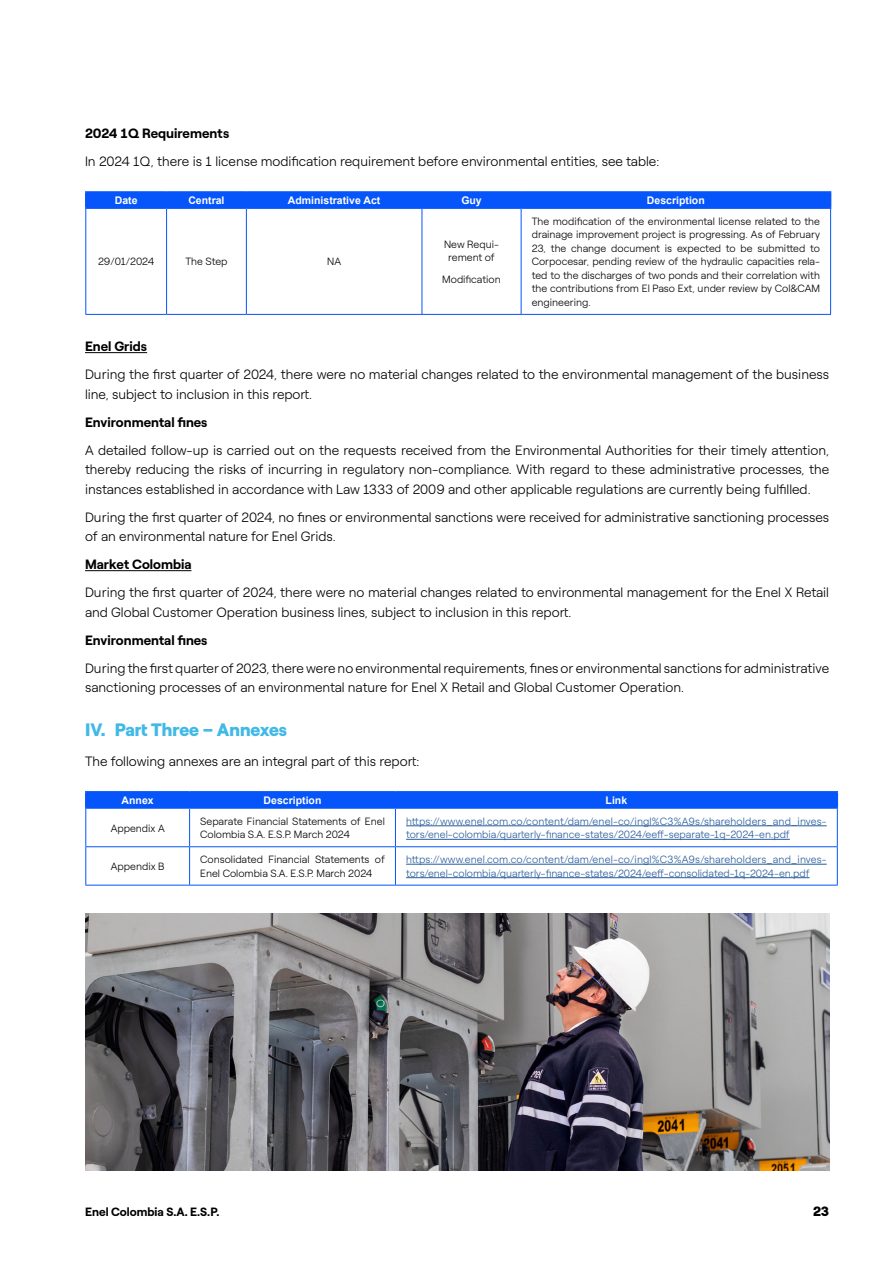
<style>
.page{position:relative;width:893px;height:1263px;background:#fff}
.page>*{position:absolute;margin:0;border:0;box-sizing:border-box;transform-origin:0 0}
.t1{font:900 18px "Roobert ENEL";color:#41b9e6}
.TESTO_GIUSTIFICATO{font:300 13.5px/19.5px "Roobert ENEL";color:#000}
.TESTO_GIUSTIFICATO-2{font:700 13.5px "Roobert ENEL";color:#000}
.t2{font:900 13.5px "Roobert ENEL";color:#000}
.t3{font:700 12px "Roobert ENEL";color:#000}
._6_corpo-20{font:300 10.5px/13.5px "Roobert ENEL";color:#000}
._6_corpo-20-2{font:300 10.5px/13.5px "Roobert ENEL";color:#275b9b}
._1_intestazione_tabella{font:700 10.5px "Arial";color:#fff}
</style>
<div class="page">
<img style="left:85px;top:913px;width:744px;height:257px">
<hr style="left:85px;top:352px;width:62px;height:1px;background:#000">
<hr style="left:85px;top:570px;width:106px;height:1px;background:#000">
<hr style="left:85px;top:191px;width:82px;height:2px;background:#0555fa">
<hr style="left:167px;top:191px;width:79px;height:2px;background:#0555fa">
<hr style="left:246px;top:191px;width:176px;height:2px;background:#0555fa">
<hr style="left:422px;top:191px;width:99px;height:2px;background:#0555fa">
<hr style="left:521px;top:191px;width:310px;height:2px;background:#0555fa">
<div style="left:85px;top:192px;width:746px;height:15px;background:#0555fa"></div>
<hr style="left:85px;top:207px;width:82px;height:2px;background:#0555fa">
<hr style="left:167px;top:207px;width:79px;height:2px;background:#0555fa">
<hr style="left:246px;top:207px;width:176px;height:2px;background:#0555fa">
<hr style="left:422px;top:207px;width:99px;height:2px;background:#0555fa">
<hr style="left:521px;top:207px;width:310px;height:2px;background:#0555fa">
<hr style="left:85px;top:209px;width:1px;height:105px;background:#0555fa">
<hr style="left:166px;top:209px;width:1px;height:105px;background:#0555fa">
<hr style="left:246px;top:209px;width:1px;height:105px;background:#0555fa">
<hr style="left:422px;top:209px;width:1px;height:105px;background:#0555fa">
<hr style="left:521px;top:209px;width:1px;height:105px;background:#0555fa">
<hr style="left:830px;top:209px;width:1px;height:105px;background:#0555fa">
<hr style="left:85px;top:314px;width:82px;height:1px;background:#0555fa">
<hr style="left:167px;top:314px;width:79px;height:1px;background:#0555fa">
<hr style="left:246px;top:314px;width:176px;height:1px;background:#0555fa">
<hr style="left:422px;top:314px;width:99px;height:1px;background:#0555fa">
<hr style="left:521px;top:314px;width:310px;height:1px;background:#0555fa">
<hr style="left:85px;top:791px;width:105px;height:1px;background:#0555fa">
<hr style="left:190px;top:791px;width:205px;height:1px;background:#0555fa">
<hr style="left:395px;top:791px;width:443px;height:1px;background:#0555fa">
<div style="left:85px;top:792px;width:753px;height:15px;background:#0555fa"></div>
<hr style="left:85px;top:807px;width:105px;height:2px;background:#0555fa">
<hr style="left:190px;top:807px;width:205px;height:2px;background:#0555fa">
<hr style="left:395px;top:807px;width:443px;height:2px;background:#0555fa">
<hr style="left:85px;top:809px;width:1px;height:37px;background:#0555fa">
<hr style="left:189px;top:809px;width:1px;height:37px;background:#0555fa">
<hr style="left:395px;top:809px;width:1px;height:37px;background:#0555fa">
<hr style="left:837px;top:809px;width:1px;height:37px;background:#0555fa">
<hr style="left:85px;top:846px;width:105px;height:1px;background:#0555fa">
<hr style="left:85px;top:847px;width:1px;height:38px;background:#0555fa">
<hr style="left:190px;top:846px;width:205px;height:1px;background:#0555fa">
<hr style="left:189px;top:847px;width:1px;height:38px;background:#0555fa">
<hr style="left:395px;top:846px;width:443px;height:1px;background:#0555fa">
<hr style="left:395px;top:847px;width:1px;height:38px;background:#0555fa">
<hr style="left:837px;top:847px;width:1px;height:38px;background:#0555fa">
<hr style="left:85px;top:885px;width:105px;height:1px;background:#0555fa">
<hr style="left:190px;top:885px;width:205px;height:1px;background:#0555fa">
<hr style="left:395px;top:885px;width:443px;height:1px;background:#0555fa">
<hr style="left:406px;top:825px;width:421px;height:1px;background:#275b9b">
<hr style="left:406px;top:839px;width:384px;height:1px;background:#275b9b">
<hr style="left:406px;top:864px;width:421px;height:1px;background:#275b9b">
<hr style="left:406px;top:877px;width:403px;height:1px;background:#275b9b">
<p class="TESTO_GIUSTIFICATO-2" style="left:85px;top:122px;width:146px">2024 1Q Requirements</p>
<p class="TESTO_GIUSTIFICATO" style="left:85px;top:150px;width:576px">In 2024 1Q, there is 1 license modification requirement before environmental entities, see table:</p>
<p class="_1_intestazione_tabella" style="left:115px;top:193px;width:24px">Date</p>
<p class="_1_intestazione_tabella" style="left:188px;top:193px;width:38px">Central</p>
<p class="_1_intestazione_tabella" style="left:288px;top:193px;width:94px">Administrative Act</p>
<p class="_1_intestazione_tabella" style="left:461px;top:193px;width:22px">Guy</p>
<p class="_1_intestazione_tabella" style="left:647px;top:193px;width:59px">Description</p>
<p class="_6_corpo-20" style="left:98px;top:254px;width:58px">29/01/2024</p>
<p class="_6_corpo-20" style="left:185px;top:254px;width:44px">The Step</p>
<p class="_6_corpo-20" style="left:327px;top:254px;width:15px">NA</p>
<p class="_6_corpo-20" style="left:444px;top:236px;width:56px;text-align:center">New Requi&shy;rement of</p>
<p class="_6_corpo-20" style="left:442px;top:272px;width:60px">Modification</p>
<p class="_6_corpo-20" style="left:532px;top:214px;width:290px;text-align:justify">The modification of the environmental license related to the drainage improvement project is progressing. As of February 23, the change document is expected to be submitted to Corpocesar, pending review of the hydraulic capacities rela&shy;ted to the discharges of two ponds and their correlation with the contributions from El Paso Ext, under review by Col&amp;CAM engineering.</p>
<p class="TESTO_GIUSTIFICATO-2" style="left:85px;top:336px;width:64px">Enel Grids</p>
<p class="TESTO_GIUSTIFICATO" style="left:85px;top:364px;width:746px">During the first quarter of 2024, there were no material changes related to the environmental management of the business line, subject to inclusion in this report.</p>
<p class="TESTO_GIUSTIFICATO-2" style="left:85px;top:412px;width:124px">Environmental fines</p>
<p class="TESTO_GIUSTIFICATO" style="left:85px;top:439px;width:746px;text-align:justify">A detailed follow-up is carried out on the requests received from the Environmental Authorities for their timely attention, thereby reducing the risks of incurring in regulatory non-compliance. With regard to these administrative processes, the instances established in accordance with Law 1333 of 2009 and other applicable regulations are currently being fulfilled.</p>
<p class="TESTO_GIUSTIFICATO" style="left:85px;top:506px;width:746px">During the first quarter of 2024, no fines or environmental sanctions were received for administrative sanctioning processes of an environmental nature for Enel Grids.</p>
<p class="TESTO_GIUSTIFICATO-2" style="left:85px;top:554px;width:108px">Market Colombia</p>
<p class="TESTO_GIUSTIFICATO" style="left:85px;top:582px;width:745px">During the first quarter of 2024, there were no material changes related to environmental management for the Enel X Retail and Global Customer Operation business lines, subject to inclusion in this report.</p>
<p class="TESTO_GIUSTIFICATO-2" style="left:85px;top:630px;width:124px">Environmental fines</p>
<p class="TESTO_GIUSTIFICATO" style="left:85px;top:657px;width:746px">During the first quarter of 2023, there were no environmental requirements, fines or environmental sanctions for administrative sanctioning processes of an environmental nature for Enel X Retail and Global Customer Operation.</p>
<p class="t1" style="left:85px;top:715px;width:203px">IV. Part Three – Annexes</p>
<p class="TESTO_GIUSTIFICATO" style="left:85px;top:750px;width:336px">The following annexes are an integral part of this report:</p>
<p class="_1_intestazione_tabella" style="left:122px;top:793px;width:34px">Annex</p>
<p class="_1_intestazione_tabella" style="left:264px;top:793px;width:59px">Description</p>
<p class="_1_intestazione_tabella" style="left:606px;top:793px;width:23px">Link</p>
<p class="_6_corpo-20" style="left:111px;top:820px;width:56px">Appendix A</p>
<p class="_6_corpo-20" style="left:200px;top:813px;width:186px">Separate Financial Statements of Enel<br>Colombia S.A. E.S.P. March 2024</p>
<p class="_6_corpo-20-2" style="left:406px;top:813px;width:422px">https://www.enel.com.co/content/dam/enel-co/ingl%C3%A9s/shareholders_and_inves&shy;tors/enel-colombia/quarterly-finance-states/2024/eeff-separate-1q-2024-en.pdf</p>
<p class="_6_corpo-20" style="left:111px;top:859px;width:55px">Appendix B</p>
<p class="_6_corpo-20" style="left:200px;top:852px;width:186px">Consolidated Financial Statements of<br>Enel Colombia S.A. E.S.P. March 2024</p>
<p class="_6_corpo-20-2" style="left:406px;top:852px;width:422px">https://www.enel.com.co/content/dam/enel-co/ingl%C3%A9s/shareholders_and_inves&shy;tors/enel-colombia/quarterly-finance-states/2024/eeff-consolidated-1q-2024-en.pdf</p>
<p class="t3" style="left:85px;top:1203px;width:136px">Enel Colombia S.A. E.S.P.</p>
<p class="t2" style="left:813px;top:1201px;width:18px">23</p>
</div>
